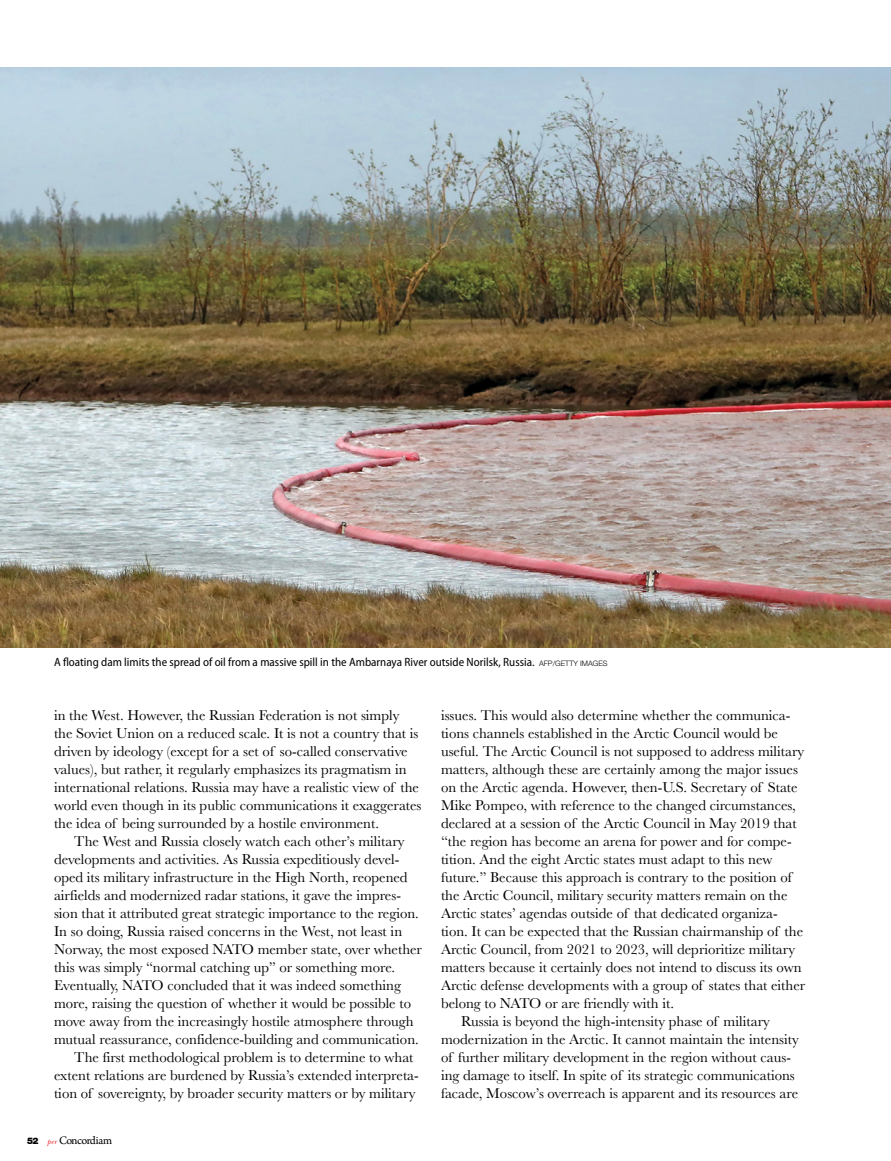
<style>
.page{position:relative;width:891px;height:1161px;background:#fff}
.page>*{position:absolute;margin:0;border:0;box-sizing:border-box;transform-origin:0 0}
.t1{font:14.85px/18px "Baskerville";color:#000}
.t2{font:semi-condensed 12px "Myriad Pro";color:#000}
.t3{font:12px "Arno Pro";letter-spacing:-.05em;color:#000}
.s1{font-family:"Helvetica Neue LT Std";font-weight:300;font-stretch:normal;font-size:7.5px}
.s2{font-family:"Helvetica Neue LT Std";font-weight:900;font-size:9px}
.s3{font-family:"New Baskerville Std";font-style:italic;font-size:7.5px;color:#ed1d24}
</style>
<div class="page">
<img style="left:0;top:68px;width:891px;height:580px">
<p class="t2" style="left:54px;top:655px;width:555px">A floating dam limits the spread of oil from a massive spill in the Ambarnaya River outside Norilsk, Russia. <span class="s1">AFP/GETTY IMAGES</span></p>
<p class="t1" style="left:54px;top:706px;width:369px">in the West. However, the Russian Federation is not simply the Soviet Union on a reduced scale. It is not a country that is driven by ideology (except for a set of so-called conservative values), but rather, it regularly emphasizes its pragmatism in international relations. Russia may have a realistic view of the world even though in its public communications it exaggerates the idea of being surrounded by a hostile environment.</p>
<p class="t1" style="left:74px;top:832px;width:332px">The West and Russia closely watch each other’s military</p>
<p class="t1" style="left:54px;top:850px;width:347px">developments and activities. As Russia expeditiously devel-</p>
<p class="t1" style="left:54px;top:868px;width:355px">oped its military infrastructure in the High North, reopened</p>
<p class="t1" style="left:54px;top:886px;width:348px">airfields and modernized radar stations, it gave the impres-</p>
<p class="t1" style="left:54px;top:904px;width:366px">sion that it attributed great strategic importance to the region.</p>
<p class="t1" style="left:54px;top:922px;width:350px">In so doing, Russia raised concerns in the West, not least in</p>
<p class="t1" style="left:54px;top:940px;width:370px">Norway, the most exposed NATO member state, over whether</p>
<p class="t1" style="left:54px;top:958px;width:343px">this was simply “normal catching up” or something more.</p>
<p class="t1" style="left:54px;top:976px;width:348px">Eventually, NATO concluded that it was indeed something</p>
<p class="t1" style="left:54px;top:994px;width:359px">more, raising the question of whether it would be possible to</p>
<p class="t1" style="left:54px;top:1012px;width:361px">move away from the increasingly hostile atmosphere through</p>
<p class="t1" style="left:54px;top:1030px;width:366px">mutual reassurance, confidence-building and communication.</p>
<p class="t1" style="left:74px;top:1048px;width:341px">The first methodological problem is to determine to what</p>
<p class="t1" style="left:54px;top:1066px;width:366px">extent relations are burdened by Russia’s extended interpreta-</p>
<p class="t1" style="left:54px;top:1084px;width:363px">tion of sovereignty, by broader security matters or by military</p>
<p class="t3" style="left:27px;top:1134px;width:87px"><span class="s2">52</span> <span class="s3">per</span> Concordiam</p>
<p class="t1" style="left:441px;top:706px;width:351px">issues. This would also determine whether the communica-</p>
<p class="t1" style="left:441px;top:724px;width:338px">tions channels established in the Arctic Council would be</p>
<p class="t1" style="left:441px;top:742px;width:365px">useful. The Arctic Council is not supposed to address military</p>
<p class="t1" style="left:441px;top:760px;width:358px">matters, although these are certainly among the major issues</p>
<p class="t1" style="left:441px;top:778px;width:358px">on the Arctic agenda. However, then-U.S. Secretary of State</p>
<p class="t1" style="left:441px;top:796px;width:356px">Mike Pompeo, with reference to the changed circumstances,</p>
<p class="t1" style="left:441px;top:814px;width:357px">declared at a session of the Arctic Council in May 2019 that</p>
<p class="t1" style="left:441px;top:832px;width:352px">“the region has become an arena for power and for compe-</p>
<p class="t1" style="left:441px;top:850px;width:333px">tition. And the eight Arctic states must adapt to this new</p>
<p class="t1" style="left:441px;top:868px;width:352px">future.” Because this approach is contrary to the position of</p>
<p class="t1" style="left:441px;top:886px;width:348px">the Arctic Council, military security matters remain on the</p>
<p class="t1" style="left:441px;top:904px;width:338px">Arctic states’ agendas outside of that dedicated organiza-</p>
<p class="t1" style="left:441px;top:922px;width:364px">tion. It can be expected that the Russian chairmanship of the</p>
<p class="t1" style="left:441px;top:940px;width:356px">Arctic Council, from 2021 to 2023, will deprioritize military</p>
<p class="t1" style="left:441px;top:958px;width:362px">matters because it certainly does not intend to discuss its own</p>
<p class="t1" style="left:441px;top:976px;width:366px">Arctic defense developments with a group of states that either</p>
<p class="t1" style="left:441px;top:994px;width:235px">belong to NATO or are friendly with it.</p>
<p class="t1" style="left:461px;top:1012px;width:310px">Russia is beyond the high-intensity phase of military</p>
<p class="t1" style="left:441px;top:1030px;width:359px">modernization in the Arctic. It cannot maintain the intensity</p>
<p class="t1" style="left:441px;top:1048px;width:352px">of further military development in the region without caus-</p>
<p class="t1" style="left:441px;top:1066px;width:355px">ing damage to itself. In spite of its strategic communications</p>
<p class="t1" style="left:441px;top:1084px;width:359px">facade, Moscow’s overreach is apparent and its resources are</p>
</div>
